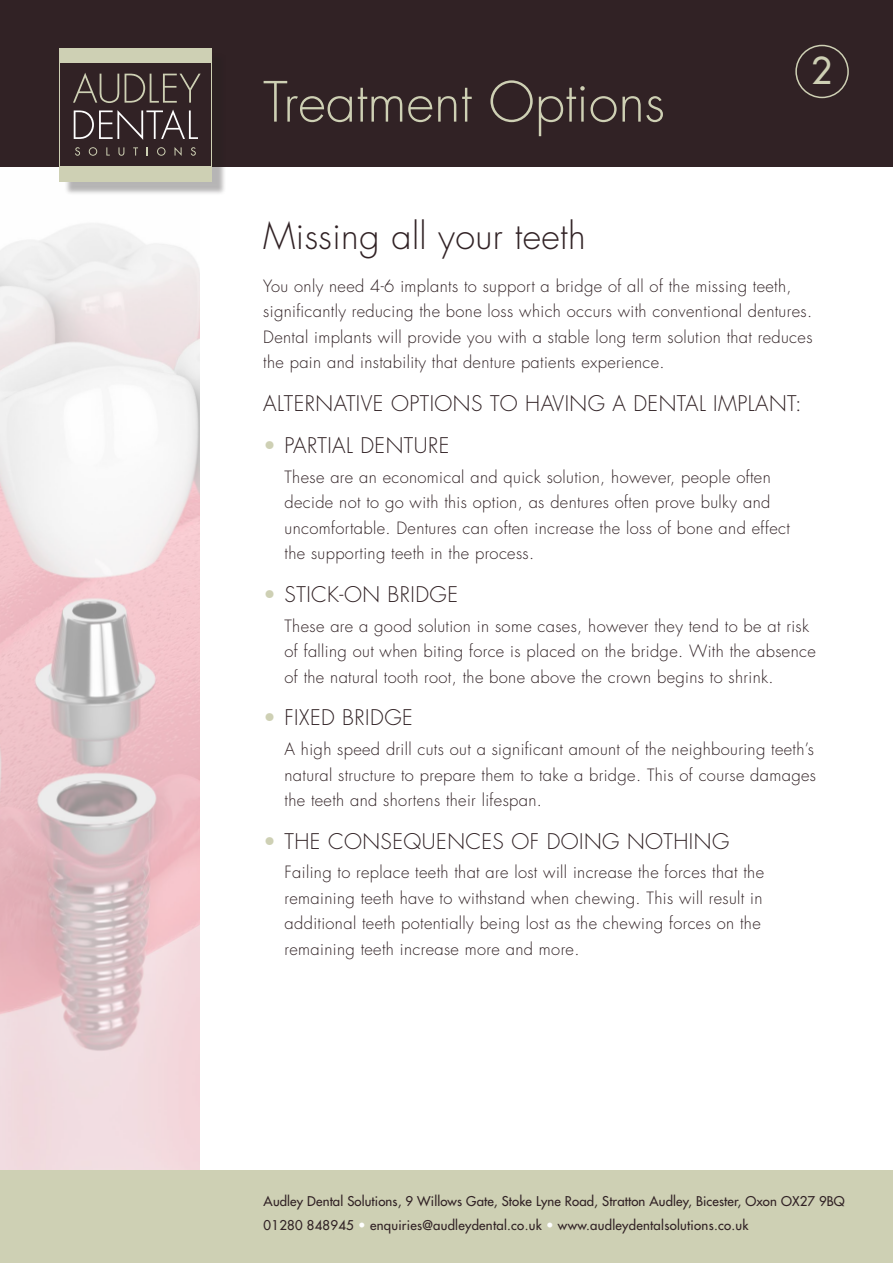
<style>
.page{position:relative;width:893px;height:1263px;background:#fff}
.page>*{position:absolute;margin:0;border:0;box-sizing:border-box;transform-origin:0 0}
.t1{font:300 54px "Futura";color:#ced0b4}
.t2{font:300 36px "Futura";letter-spacing:.01em;color:#312225}
.t3{font:36px "Futura";color:#ced0b4}
.t4{font:300 21px "Futura";letter-spacing:.02em;color:#312225}
.t5{font:300 16.5px/25.5px "Futura";letter-spacing:.02em;color:#312225}
.t6{font:13.2px "Futura";letter-spacing:.01em;color:#312225}
.s1{color:#ced0b4}
.s2{color:#fff}
</style>
<div class="page">
<img style="left:0;top:166px;width:200px;height:1004px">
<div style="left:0;top:0;width:893px;height:166px;background:#312225"></div>
<div style="left:0;top:1170px;width:893px;height:93px;background:#ced0b4"></div>
<div style="left:795px;top:45px;width:54px;height:53px;border:2px solid #ced0b4;border-radius:50%"></div>
<div style="left:64px;top:53px;width:162px;height:143px;background:#231f20;opacity:.33"></div>
<div style="left:60px;top:49px;width:152px;height:133px;background:#ced0b4"></div>
<div style="left:61px;top:64px;width:150px;height:102px;background:#312225"></div>
<svg style="left:75px;top:147px;width:5px;height:9px"></svg>
<svg style="left:89px;top:147px;width:8px;height:9px"></svg>
<svg style="left:106px;top:147px;width:4px;height:9px"></svg>
<svg style="left:118px;top:147px;width:6px;height:9px"></svg>
<svg style="left:133px;top:147px;width:5px;height:9px"></svg>
<svg style="left:157px;top:147px;width:9px;height:9px"></svg>
<svg style="left:175px;top:147px;width:7px;height:9px"></svg>
<svg style="left:191px;top:147px;width:5px;height:9px"></svg>
<svg style="left:73px;top:73px;width:46px;height:30px"></svg>
<svg style="left:125px;top:74px;width:76px;height:29px"></svg>
<svg style="left:74px;top:110px;width:124px;height:30px"></svg>
<p class="t1" style="left:263px;top:67px;width:403px">Treatment Options</p>
<p class="t3" style="left:811px;top:47px;width:22px">2</p>
<p class="t2" style="left:263px;top:213px;width:324px">Missing all your teeth</p>
<p class="t5" style="left:263px;top:273px;width:551px">You only need 4-6 implants to support a bridge of all of the missing teeth, significantly reducing the bone loss which occurs with conventional dentures.<br>Dental implants will provide you with a stable long term solution that reduces the pain and instability that denture patients experience.</p>
<p class="t4" style="left:263px;top:390px;width:540px">ALTERNATIVE OPTIONS TO HAVING A DENTAL IMPLANT:</p>
<p class="t4" style="left:263px;top:432px;width:188px"><span class="s1">•</span> PARTIAL DENTURE</p>
<p class="t5" style="left:284px;top:464px;width:507px">These are an economical and quick solution, however, people often decide not to go with this option, as dentures often prove bulky and uncomfortable. Dentures can often increase the loss of bone and effect the supporting teeth in the process.</p>
<p class="t4" style="left:263px;top:581px;width:196px"><span class="s1">•</span> STICK-ON BRIDGE</p>
<p class="t5" style="left:284px;top:613px;width:533px">These are a good solution in some cases, however they tend to be at risk of falling out when biting force is placed on the bridge. With the absence of the natural tooth root, the bone above the crown begins to shrink.</p>
<p class="t4" style="left:263px;top:704px;width:151px"><span class="s1">•</span> FIXED BRIDGE</p>
<p class="t5" style="left:284px;top:736px;width:533px">A high speed drill cuts out a significant amount of the neighbouring teeth’s natural structure to prepare them to take a bridge. This of course damages the teeth and shortens their lifespan.</p>
<p class="t4" style="left:263px;top:827px;width:468px"><span class="s1">•</span> THE CONSEQUENCES OF DOING NOTHING</p>
<p class="t5" style="left:284px;top:860px;width:481px">Failing to replace teeth that are lost will increase the forces that the remaining teeth have to withstand when chewing. This will result in additional teeth potentially being lost as the chewing forces on the remaining teeth increase more and more.</p>
<p class="t6" style="left:264px;top:1193px;width:583px">Audley Dental Solutions, 9 Willows Gate, Stoke Lyne Road, Stratton Audley, Bicester, Oxon OX27 9BQ</p>
<p class="t6" style="left:264px;top:1216px;width:486px">01280 848945 <span class="s2">•</span> enquiries@audleydental.co.uk <span class="s2">•</span> www.audleydentalsolutions.co.uk</p>
</div>
